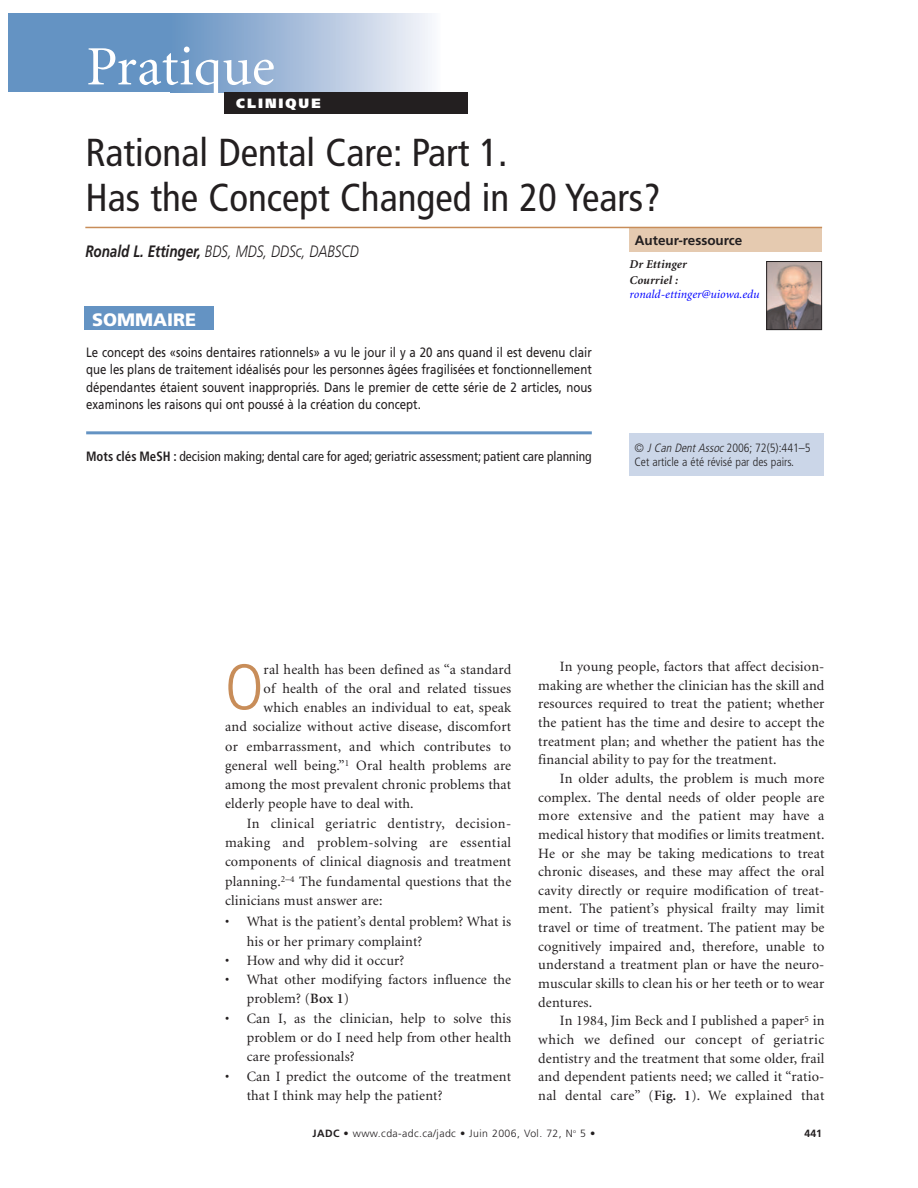
<style>
.page{position:relative;width:918px;height:1188px;background:#fff}
.page>*{position:absolute;margin:0;border:0;box-sizing:border-box;transform-origin:0 0}
.t1{font:300 condensed 64.65px "Frutiger";color:#c88d59}
.t2{font:55.5px "Minion";color:#fff}
.t3{font:condensed 39px/45px "Frutiger";color:#231f20}
.t4{font:900 18px "Frutiger";color:#fff}
.t5{font:italic 300 16.5px "Frutiger";letter-spacing:-.005em;color:#231f20;scale:.82 1}
.t6{font:14.25px/18.6px "Minion";letter-spacing:.01em;color:#231f20;text-align:justify}
.t7{font:14.25px "Minion";letter-spacing:.03em;color:#231f20}
.t8{font:13.5px/17.2px "Frutiger";color:#231f20;text-align:justify;scale:.85 1}
.t9{font:condensed 13.5px "Frutiger";color:#231f20}
.t10{font:700 13.5px "Frutiger";color:#231f20}
.t11{font:900 13.5px "Frutiger";letter-spacing:.15em;color:#fff}
.t12{font:300 condensed 12px/14.4px "Frutiger";color:#262324}
.t13{font:italic 12px "Minion";letter-spacing:.01em;color:#00f}
.t14{font:italic 700 12px/15.6px "Minion";letter-spacing:.01em;color:#231f20}
.t15{font:300 10.5px "Frutiger";letter-spacing:.04em;color:#231f20}
.t16{font:700 10.5px "Frutiger";color:#231f20}
.s1{font-weight:700}
.s2{font-style:italic}
.s3{font-weight:600}
</style>
<div class="page">
<img style="left:768px;top:263px;width:52px;height:65px">
<div style="left:766px;top:261px;width:56px;height:69px;border:1px solid #231f20"></div>
<div style="left:629px;top:228px;width:193px;height:24px;background:#e5cab0"></div>
<hr style="left:85px;top:227px;width:737px;height:1px;background:#c88d59">
<div style="left:85px;top:307px;width:129px;height:23px;background:#6493c3"></div>
<hr style="left:86px;top:431px;width:506px;height:3px;background:#6493c3">
<div style="left:629px;top:434px;width:195px;height:42px;background:#cbd6e8"></div>
<div style="left:9px;top:14px;width:401px;height:78px;background:#6493c3"></div>
<div style="left:171px;top:14px;width:269px;height:78px;background:linear-gradient(to right,#638fc1,#f7f5fa)"></div>
<div style="left:224px;top:92px;width:244px;height:22px;background:#231f20"></div>
<h2 class="t2" style="left:86px;top:45px;width:190px">Pratique</h2>
<p class="t11" style="left:236px;top:98px;width:86px">CLINIQUE</p>
<h3 class="t3" style="left:85px;top:133px;width:577px">Rational Dental Care: Part 1.<br>Has the Concept Changed in 20 Years?</h3>
<p class="t5" style="left:85px;top:245px;width:335px"><span class="s1">Ronald L. Ettinger,</span> BDS, MDS, DDSc, DABSCD</p>
<p class="t10" style="left:635px;top:235px;width:109px">Auteur-ressource</p>
<p class="t14" style="left:629px;top:258px;width:59px">Dr Ettinger<br>Courriel :</p>
<p class="t13" style="left:629px;top:289px;width:132px">ronald-ettinger@uiowa.edu</p>
<p class="t4" style="left:92px;top:312px;width:106px">SOMMAIRE</p>
<p class="t8" style="left:86px;top:345px;width:596px">Le concept des «soins dentaires rationnels» a vu le jour il y a 20 ans quand il est devenu clair que les plans de traitement idéalisés pour les personnes âgées fragilisées et fonctionnellement dépendantes étaient souvent inappropriés. Dans le premier de cette série de 2 articles, nous examinons les raisons qui ont poussé à la création du concept.</p>
<p class="t9" style="left:86px;top:451px;width:507px"><span class="s1">Mots clés MeSH :</span> decision making; dental care for aged; geriatric assessment; patient care planning</p>
<p class="t12" style="left:634px;top:441px;width:178px">© <span class="s2">JCan DentAssoc</span>2006; 72(5):441–5<br>Cet article a été révisé par des pairs.</p>
<h1 class="t1" style="left:225px;top:661px;width:40px">O</h1>
<p class="t6" style="left:264px;top:661px;width:249px">ral health has been defined as “a standard</p>
<p class="t6" style="left:264px;top:680px;width:249px">of health of the oral and related tissues</p>
<p class="t6" style="left:264px;top:699px;width:249px">which enables an individual to eat, speak</p>
<p class="t6" style="left:225px;top:719px;width:288px">and socialize without active disease, discomfort</p>
<p class="t6" style="left:225px;top:738px;width:288px">or embarrassment, and which contributes to</p>
<p class="t6" style="left:225px;top:757px;width:288px">general well being.”<sup>1</sup> Oral health problems are</p>
<p class="t6" style="left:225px;top:777px;width:288px">among the most prevalent chronic problems that</p>
<p class="t6" style="left:225px;top:796px;width:190px">elderly people have to deal with.</p>
<p class="t7" style="left:247px;top:818px;width:266px">In clinical geriatric dentistry, decision-</p>
<p class="t7" style="left:225px;top:837px;width:288px">making and problem-solving are essential</p>
<p class="t6" style="left:225px;top:854px;width:288px">components of clinical diagnosis and treatment</p>
<p class="t6" style="left:225px;top:873px;width:288px">planning.<sup>2–4</sup> The fundamental questions that the</p>
<p class="t6" style="left:225px;top:892px;width:159px">clinicians must answer are:</p>
<p class="t6" style="left:247px;top:913px;width:266px;line-height:19.4px;text-indent:-22px">• What is the patient’s dental problem? What is his or her primary complaint?</p>
<p class="t6" style="left:225px;top:952px;width:181px">• How and why did it occur?</p>
<p class="t6" style="left:247px;top:971px;width:266px;line-height:19.4px;text-indent:-22px">• What other modifying factors influence the problem? (<span class="s3">Box 1</span>)</p>
<p class="t6" style="left:247px;top:1010px;width:266px;line-height:19.4px;text-indent:-22px">• Can I, as the clinician, help to solve this problem or do I need help from other health care professionals?</p>
<p class="t6" style="left:247px;top:1068px;width:266px;line-height:19.4px;text-indent:-22px">• Can I predict the outcome of the treatment that I think may help the patient?</p>
<p class="t6" style="left:538px;top:658px;width:288px;text-indent:22px">In young people, factors that affect decision&shy;making are whether the clinician has the skill and resources required to treat the patient; whether the patient has the time and desire to accept the treatment plan; and whether the patient has the financial ability to pay for the treatment.</p>
<p class="t6" style="left:538px;top:770px;width:288px;text-indent:22px">In older adults, the problem is much more complex. The dental needs of older people are more extensive and the patient may have a medical history that modifies or limits treatment.<br>He or she may be taking medications to treat chronic diseases, and these may affect the oral cavity directly or require modification of treat&shy;ment. The patient’s physical frailty may limit travel or time of treatment. The patient may be cognitively impaired and, therefore, unable to understand a treatment plan or have the neuro&shy;muscular skills to clean his or her teeth or to wear dentures.</p>
<p class="t6" style="left:538px;top:1013px;width:288px;text-indent:22px">In 1984, Jim Beck and I published a paper<sup>5</sup> in which we defined our concept of geriatric dentistry and the treatment that some older, frail and dependent patients need; we called it “ratio&shy;nal dental care” (<span class="s3">Fig. 1</span>). We explained that</p>
<p class="t15" style="left:312px;top:1129px;width:284px"><span class="s1">JADC •</span> www.cda-adc.ca/jadc • Juin 2006, Vol. 72, N<sup>o</sup> 5 •</p>
<p class="t16" style="left:805px;top:1129px;width:19px">441</p>
</div>
